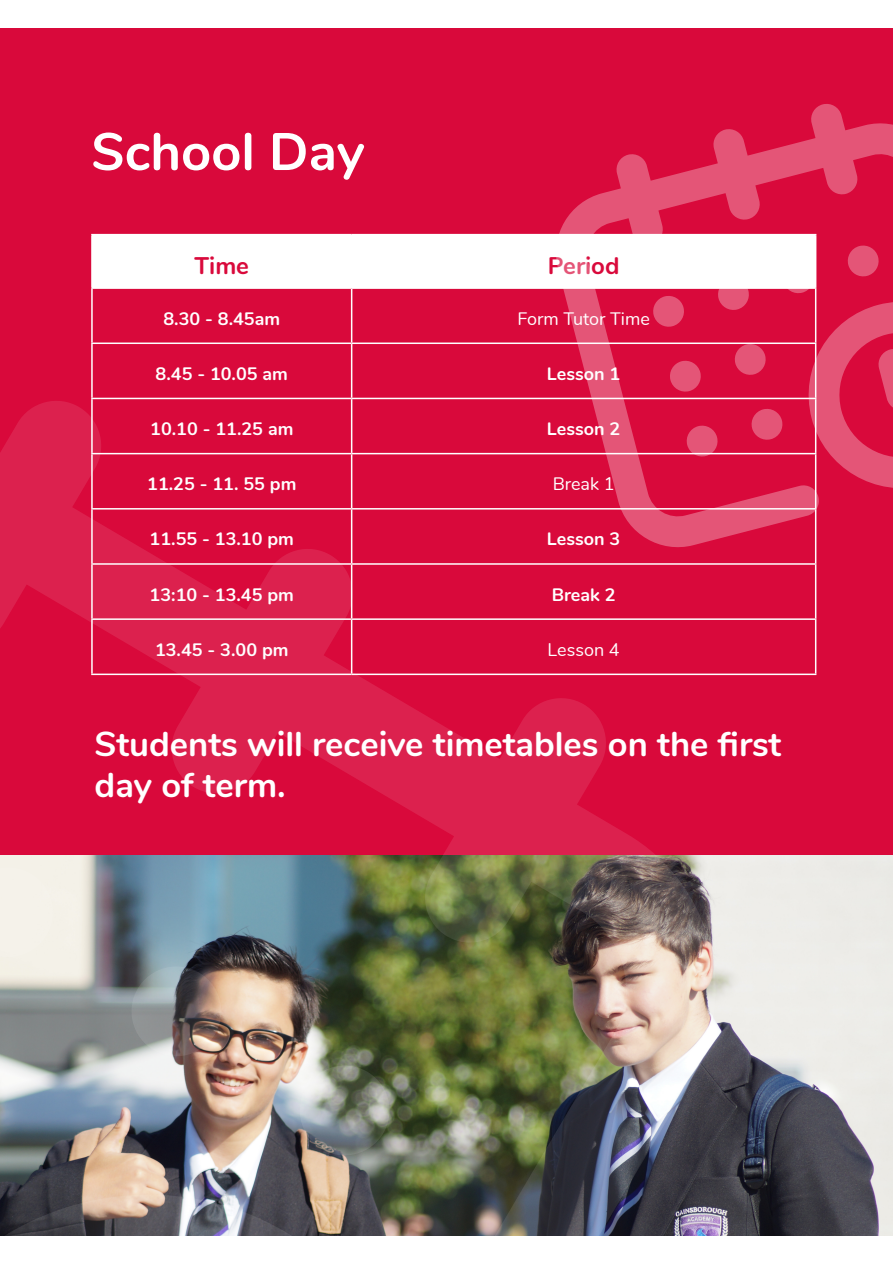
<style>
.page{position:relative;width:893px;height:1263px;background:#fff}
.page>*{position:absolute;margin:0;border:0;box-sizing:border-box;transform-origin:0 0}
.t1{font:700 52.5px "Nunito";color:#fff}
.t2{font:700 34.5px/41.4px "Nunito";color:#fff}
.t3{font:700 24px "Nunito";color:#d9093b}
.t4{font:700 18px "Nunito";color:#fff}
.t5{font:18px "Nunito";color:#fff}
</style>
<div class="page">
<div style="left:1px;top:28px;width:892px;height:1207px;background:#d9093b"></div>
<hr style="left:91px;top:289px;width:2px;height:53px;background:#fff">
<hr style="left:91px;top:342px;width:261px;height:2px;background:#fff">
<hr style="left:91px;top:344px;width:2px;height:54px;background:#fff">
<hr style="left:815px;top:509px;width:1px;height:54px;background:#fff">
<hr style="left:352px;top:563px;width:464px;height:2px;background:#fff">
<hr style="left:815px;top:565px;width:1px;height:53px;background:#fff">
<hr style="left:352px;top:618px;width:464px;height:2px;background:#fff">
<hr style="left:815px;top:620px;width:1px;height:54px;background:#fff">
<hr style="left:352px;top:674px;width:464px;height:1px;background:#fff">
<hr style="left:91px;top:234px;width:261px;height:1px;background:#fff">
<hr style="left:91px;top:235px;width:2px;height:52px;background:#fff">
<hr style="left:352px;top:234px;width:464px;height:1px;background:#fff">
<hr style="left:91px;top:287px;width:261px;height:2px;background:#fff">
<img style="left:741px;top:855px;width:152px;height:380px">
<svg style="left:549px;top:104px;width:344px;height:450px"></svg>
<svg style="left:92px;top:235px;width:801px;height:263px"></svg>
<img style="left:0;top:383px;width:741px;height:853px">
<img style="left:0;top:1156px;width:458px;height:80px">
<img style="left:125px;top:960px;width:103px;height:102px">
<div style="left:0;top:861px;width:59px;height:102px;background:#f5f2ea"></div>
<p class="t1" style="left:91px;top:113px;width:275px">School Day</p>
<p class="t3" style="left:195px;top:247px;width:56px">Time</p>
<p class="t3" style="left:548px;top:247px;width:73px">Period</p>
<p class="t4" style="left:163px;top:305px;width:118px">8.30 - 8.45am</p>
<p class="t5" style="left:517px;top:305px;width:134px">Form Tutor Time</p>
<p class="t4" style="left:156px;top:360px;width:134px">8.45 - 10.05 am</p>
<p class="t4" style="left:547px;top:360px;width:75px">Lesson 1</p>
<p class="t4" style="left:150px;top:416px;width:145px">10.10 - 11.25 am</p>
<p class="t4" style="left:547px;top:416px;width:75px">Lesson 2</p>
<p class="t4" style="left:147px;top:471px;width:151px">11.25 - 11. 55 pm</p>
<p class="t5" style="left:553px;top:471px;width:63px">Break 1</p>
<p class="t4" style="left:150px;top:526px;width:146px">11.55 - 13.10 pm</p>
<p class="t4" style="left:547px;top:526px;width:75px">Lesson 3</p>
<p class="t4" style="left:150px;top:581px;width:146px">13:10 - 13.45 pm</p>
<p class="t4" style="left:552px;top:581px;width:65px">Break 2</p>
<p class="t4" style="left:155px;top:636px;width:135px">13.45 - 3.00 pm</p>
<p class="t5" style="left:548px;top:636px;width:74px">Lesson 4</p>
<p class="t2" style="left:95px;top:721px;width:688px">Students will receive timetables on the first day of term.</p>
</div>
